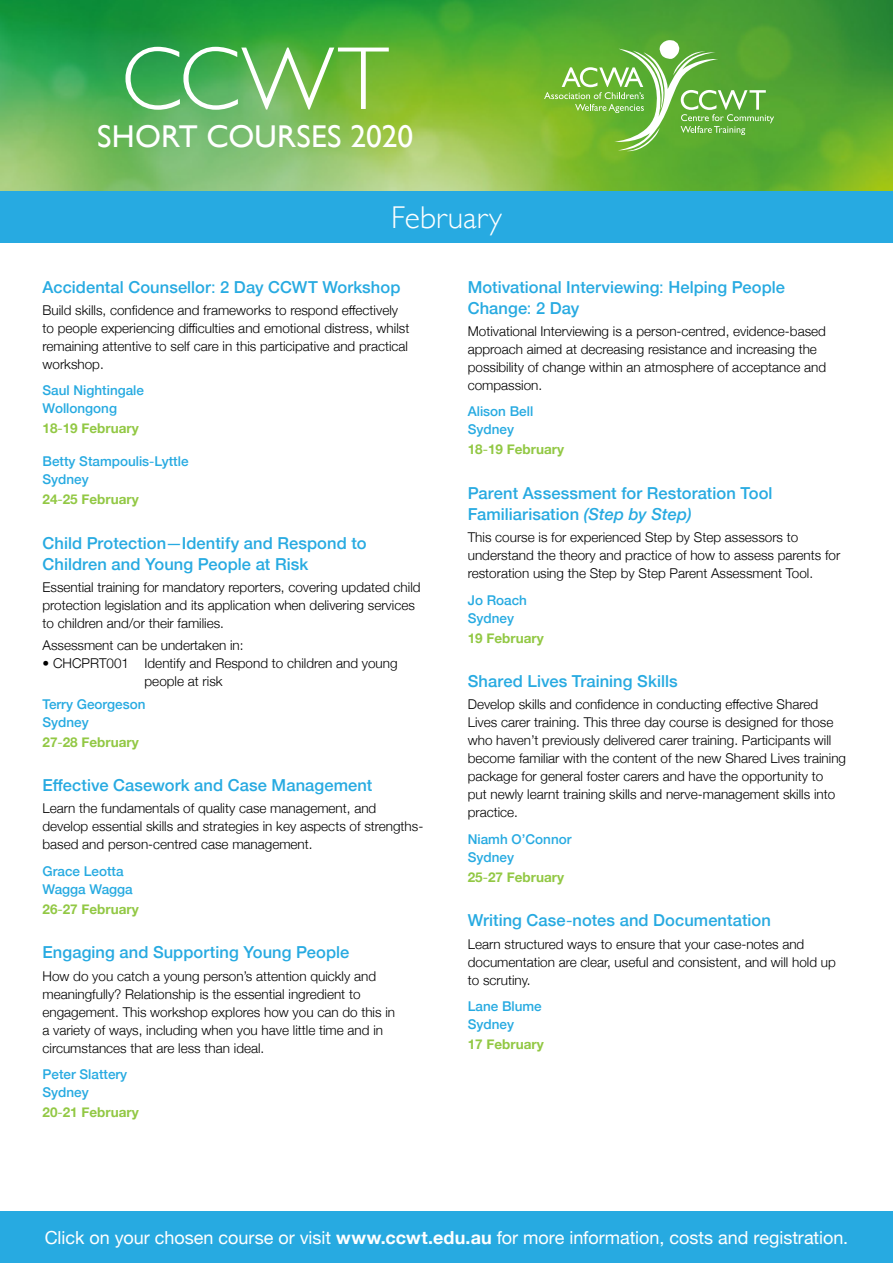
<style>
.page{position:relative;width:893px;height:1263px;background:#fff}
.page>*{position:absolute;margin:0;border:0;box-sizing:border-box;transform-origin:0 0}
.t1{font:300 90px "Gill Sans";color:#fff}
.t2{font:31.5px "Gill Sans";letter-spacing:.005em;color:#fff}
.t3{font:300 31.5px "Gill Sans";letter-spacing:.005em;color:#fff}
.t4{font:18px "Helvetica Neue";color:#fff}
.t5{font:500 16.5px/21px "Helvetica Neue";letter-spacing:.005em;color:#27aae1}
.t6{font:300 13.5px/18px "Helvetica Neue";color:#000}
.t7{font:500 13.5px/18px "Helvetica Neue";color:#27aae1}
.t8{font:700 13.5px "Helvetica Neue";color:#92c844}
.s1{font-weight:400}
.s2{font-style:italic}
.s3{font-weight:700}
</style>
<div class="page">
<img style="left:0;top:0;width:893px;height:191px">
<div style="left:0;top:191px;width:893px;height:51px;background:#27aae1"></div>
<div style="left:0;top:1212px;width:893px;height:51px;background:#27aae1"></div>
<svg style="left:544px;top:40px;width:230px;height:111px;background:#75b84a"></svg>
<h1 class="t1" style="left:121px;top:9px;width:270px">CCWT</h1>
<h2 class="t2" style="left:97px;top:118px;width:318px">SHORT COURSES 2020</h2>
<h2 class="t3" style="left:391px;top:193px;width:112px">February</h2>
<p class="t5" style="left:43px;top:275px;width:359px">Accidental Counsellor<span class="s1">:</span> 2 Day CCWT Workshop</p>
<p class="t6" style="left:43px;top:300px;width:368px">Build skills, confidence and frameworks to respond effectively to people experiencing difficulties and emotional distress, whilst remaining attentive to self care in this participative and practical workshop.</p>
<p class="t7" style="left:43px;top:380px;width:103px">Saul Nightingale<br>Wollongong</p>
<p class="t8" style="left:43px;top:418px;width:98px">18<span class="s1">-</span>19 February</p>
<p class="t7" style="left:43px;top:451px;width:148px">Betty Stampoulis<span class="s1">-</span>Lyttle<br>Sydney</p>
<p class="t8" style="left:43px;top:489px;width:98px">24<span class="s1">-</span>25 February</p>
<p class="t5" style="left:43px;top:531px;width:325px">Child Protection<span class="s1">—</span>Identify and Respond to<br>Children and Young People at Risk</p>
<p class="t6" style="left:43px;top:577px;width:380px">Essential training for mandatory reporters, covering updated child protection legislation and its application when delivering services to children and/or their families.</p>
<p class="t6" style="left:43px;top:635px;width:203px">Assessment can be undertaken in:</p>
<p class="t6" style="left:145px;top:653px;width:255px;text-indent:-102px">• CHCPRT001 Identify and Respond to children and young people at risk</p>
<p class="t7" style="left:43px;top:694px;width:105px">Terry Georgeson<br>Sydney</p>
<p class="t8" style="left:43px;top:731px;width:98px">27<span class="s1">-</span>28 February</p>
<p class="t5" style="left:43px;top:773px;width:331px">Effective Casework and Case Management</p>
<p class="t6" style="left:43px;top:798px;width:382px">Learn the fundamentals of quality case management, and develop essential skills and strategies in key aspects of strengths&shy;based and person-centred case management.</p>
<p class="t7" style="left:43px;top:861px;width:92px">Grace Leotta<br>Wagga Wagga</p>
<p class="t8" style="left:43px;top:898px;width:98px">26<span class="s1">-</span>27 February</p>
<p class="t5" style="left:43px;top:941px;width:308px">Engaging and Supporting Young People</p>
<p class="t6" style="left:43px;top:966px;width:354px">How do you catch a young person’s attention quickly and meaningfully? Relationship is the essential ingredient to engagement. This workshop explores how you can do this in a variety of ways, including when you have little time and in circumstances that are less than ideal.</p>
<p class="t7" style="left:43px;top:1064px;width:86px">Peter Slattery<br>Sydney</p>
<p class="t8" style="left:43px;top:1102px;width:98px">20<span class="s1">-</span>21 February</p>
<p class="t5" style="left:468px;top:275px;width:319px">Motivational Interviewing<span class="s1">:</span> Helping People<br>Change<span class="s1">:</span> 2 Day</p>
<p class="t6" style="left:468px;top:321px;width:360px">Motivational Interviewing is a person-centred, evidence-based approach aimed at decreasing resistance and increasing the possibility of change within an atmosphere of acceptance and compassion.</p>
<p class="t7" style="left:468px;top:401px;width:67px">Alison Bell<br>Sydney</p>
<p class="t8" style="left:468px;top:439px;width:98px">18<span class="s1">-</span>19 February</p>
<p class="t5" style="left:468px;top:481px;width:306px">Parent Assessment for Restoration Tool<br>Familiarisation <span class="s2">(Step by Step)</span></p>
<p class="t6" style="left:468px;top:527px;width:374px">This course is for experienced Step by Step assessors to understand the theory and practice of how to assess parents for restoration using the Step by Step Parent Assessment Tool.</p>
<p class="t7" style="left:468px;top:590px;width:61px">Jo Roach<br>Sydney</p>
<p class="t8" style="left:468px;top:627px;width:78px">19 February</p>
<p class="t5" style="left:468px;top:669px;width:211px">Shared Lives Training Skills</p>
<p class="t6" style="left:468px;top:694px;width:380px">Develop skills and confidence in conducting effective Shared Lives carer training. This three day course is designed for those who haven’t previously delivered carer training. Participants will become familiar with the content of the new Shared Lives training package for general foster carers and have the opportunity to<br>put newly learnt training skills and nerve-management skills into practice.</p>
<p class="t7" style="left:468px;top:829px;width:105px">Niamh O’Connor<br>Sydney</p>
<p class="t8" style="left:468px;top:866px;width:98px">25<span class="s1">-</span>27 February</p>
<p class="t5" style="left:468px;top:909px;width:305px">Writing Case<span class="s1">-</span>notes and Documentation</p>
<p class="t6" style="left:468px;top:934px;width:370px">Learn structured ways to ensure that your case-notes and documentation are clear, useful and consistent, and will hold up to scrutiny.</p>
<p class="t7" style="left:468px;top:996px;width:76px">Lane Blume<br>Sydney</p>
<p class="t8" style="left:468px;top:1034px;width:78px">17 February</p>
<h3 class="t4" style="left:45px;top:1225px;width:805px">Click on your chosen course or visit <span class="s3">www.ccwt.edu.au</span> for more information, costs and registration.</h3>
</div>
